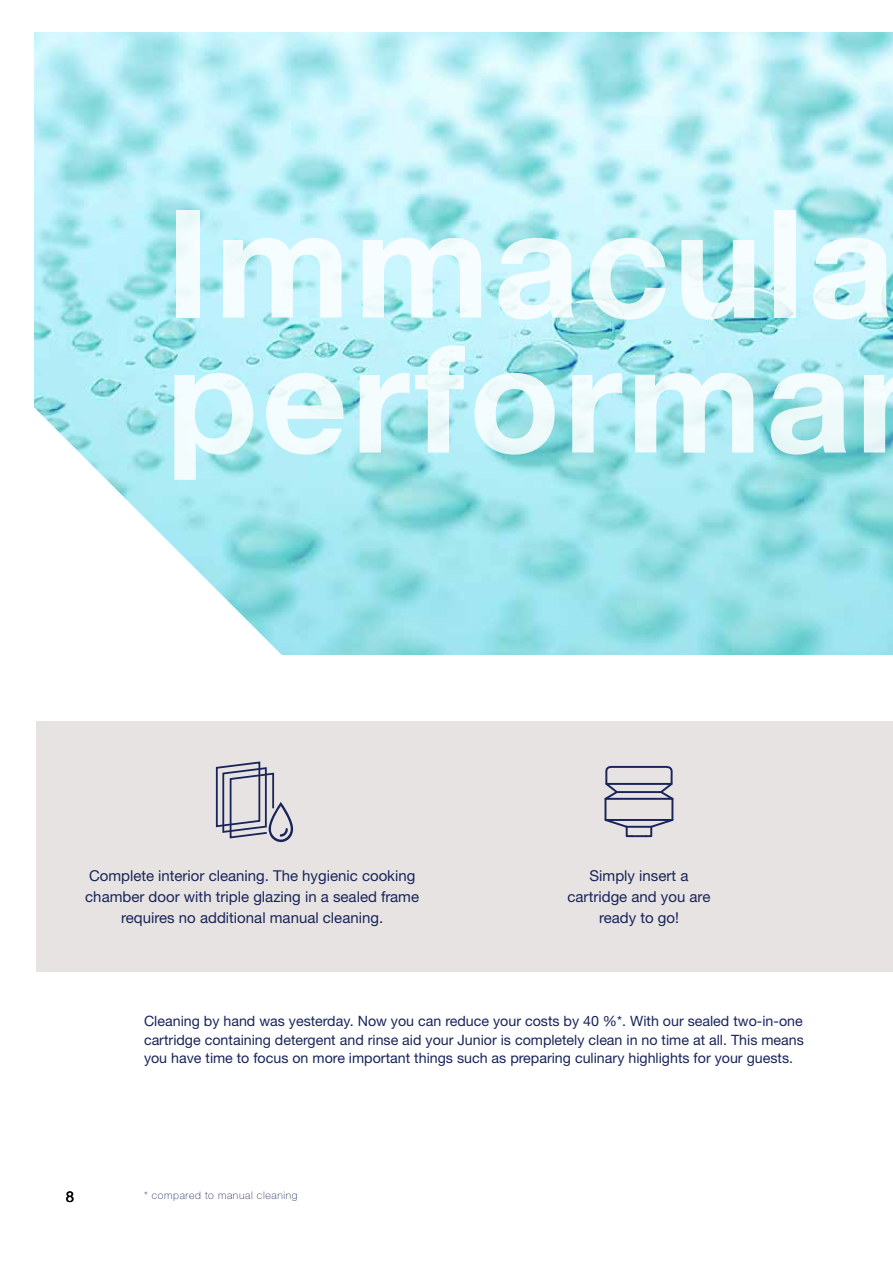
<style>
.page{position:relative;width:893px;height:1263px;background:#fff}
.page>*{position:absolute;margin:0;border:0;box-sizing:border-box;transform-origin:0 0}
.t1{font:700 150px/135px "Helvetica Neue LTW1 G";letter-spacing:.025em;color:#fff}
.t2{font:15px/21px "Helvetica Neue LTW1 G";color:#19255a;text-align:center}
.t3{font:15px "Helvetica Neue LTW1 G";color:#000}
.t4{font:14.25px/18.8px "Helvetica Neue LTW1 G";color:#19255a;text-align:justify}
.t5{font:100 10.5px "Helvetica Neue LTW1 G";letter-spacing:.06em;color:#19255a}
</style>
<div class="page">
<img style="left:34px;top:32px;width:859px;height:623px">
<svg style="left:34px;top:373px;width:511px;height:553px"></svg>
<div style="left:37px;top:722px;width:856px;height:250px;background:#e3dede"></div>
<svg style="left:215px;top:761px;width:78px;height:81px"></svg>
<svg style="left:604px;top:766px;width:69px;height:71px"></svg>
<hr style="left:606px;top:783px;width:66px;height:2px;background:#19255a">
<hr style="left:617px;top:791px;width:44px;height:2px;background:#19255a">
<hr style="left:605px;top:798px;width:67px;height:2px;background:#19255a">
<hr style="left:605px;top:819px;width:67px;height:2px;background:#19255a">
<hr style="left:627px;top:826px;width:24px;height:2px;background:#19255a">
<h1 class="t1" style="left:166px;top:196px;width:730px">Immacula performa</h1>
<p class="t2" style="left:85px;top:865px;width:335px">Complete interior cleaning. The hygienic cooking chamber door with triple glazing in a sealed frame requires no additional manual cleaning.</p>
<p class="t2" style="left:567px;top:865px;width:144px">Simply insert a cartridge and you are ready to go!</p>
<p class="t4" style="left:144px;top:1011px;width:661px">Cleaning by hand was yesterday. Now you can reduce your costs by 40 %*. With our sealed two-in-one cartridge containing detergent and rinse aid your Junior is completely clean in no time at all. This means you have time to focus on more important things such as preparing culinary highlights for your guests.</p>
<p class="t3" style="left:66px;top:1188px;width:10px">8</p>
<p class="t5" style="left:144px;top:1189px;width:155px">* compared to manual cleaning</p>
</div>
